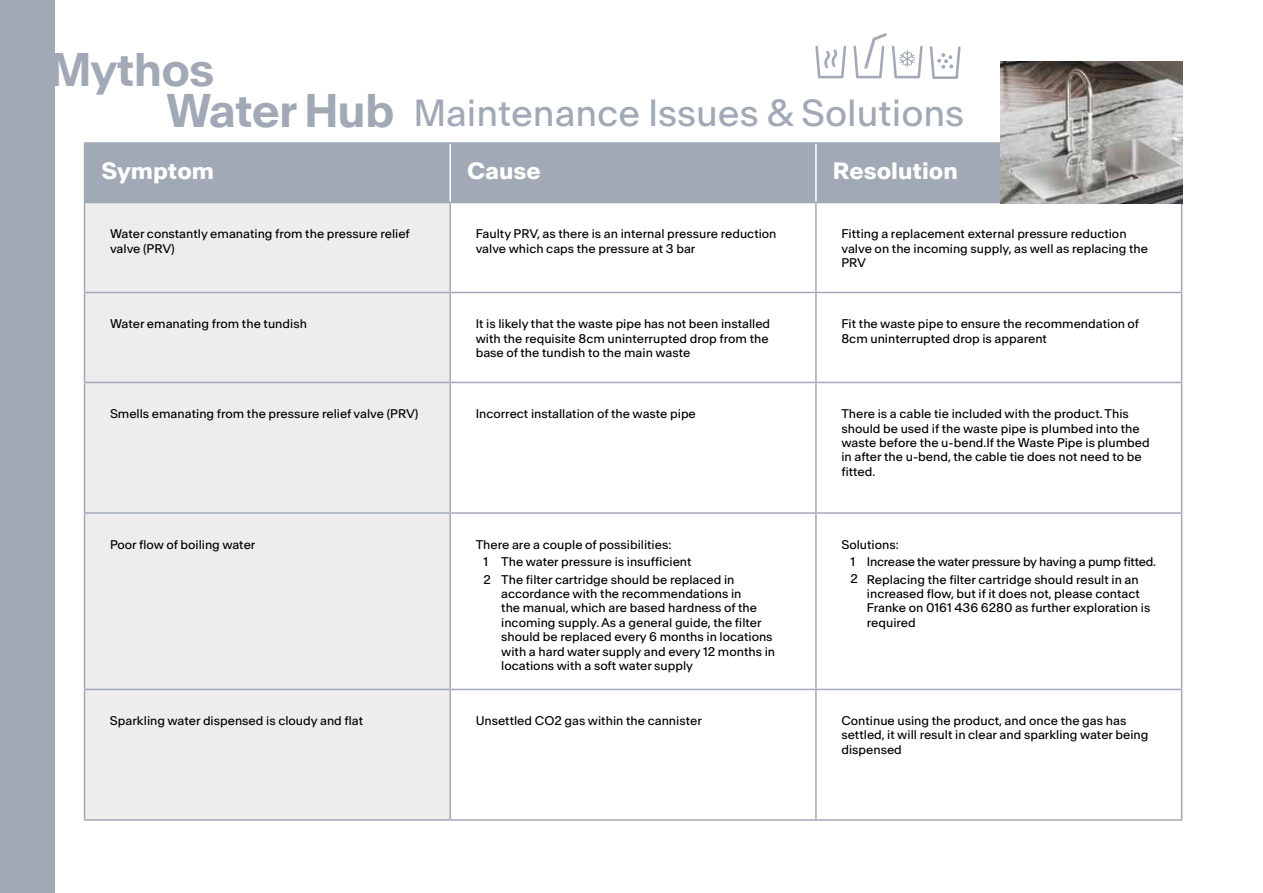
<style>
.page{position:relative;width:1263px;height:893px;background:#fff}
.page>*{position:absolute;margin:0;border:0;box-sizing:border-box;transform-origin:0 0}
.t1{font:45px "Antarctica VAR";letter-spacing:-.02em;color:#a1a9b7}
.t2{font:36px "Antarctica";color:#a1a9b7}
.t3{font:700 22.5px "Antarctica";color:#fff}
.t4{font:12px/14.4px "Antarctica";color:#000}
</style>
<div class="page">
<div style="left:85px;top:144px;width:915px;height:58px;background:#a1a9b7"></div>
<div style="left:85px;top:203px;width:364px;height:616px;background:#ededed"></div>
<hr style="left:449px;top:144px;width:2px;height:58px;background:#fff">
<hr style="left:815px;top:144px;width:2px;height:58px;background:#fff">
<hr style="left:84px;top:142px;width:366px;height:2px;background:#a1a9b7">
<hr style="left:84px;top:144px;width:1px;height:58px;background:#a1a9b7">
<hr style="left:450px;top:142px;width:366px;height:2px;background:#a1a9b7">
<hr style="left:816px;top:142px;width:366px;height:2px;background:#a1a9b7">
<hr style="left:84px;top:202px;width:366px;height:1px;background:#a1a9b7">
<hr style="left:450px;top:202px;width:366px;height:1px;background:#a1a9b7">
<hr style="left:816px;top:202px;width:366px;height:1px;background:#a1a9b7">
<hr style="left:84px;top:203px;width:1px;height:89px;background:#a1a9b7">
<hr style="left:449px;top:203px;width:2px;height:89px;background:#a1a9b7">
<hr style="left:815px;top:203px;width:2px;height:89px;background:#a1a9b7">
<hr style="left:1181px;top:203px;width:1px;height:89px;background:#a1a9b7">
<hr style="left:84px;top:292px;width:366px;height:1px;background:#a1a9b7">
<hr style="left:84px;top:293px;width:1px;height:89px;background:#a1a9b7">
<hr style="left:450px;top:292px;width:366px;height:1px;background:#a1a9b7">
<hr style="left:449px;top:293px;width:2px;height:89px;background:#a1a9b7">
<hr style="left:816px;top:292px;width:366px;height:1px;background:#a1a9b7">
<hr style="left:815px;top:293px;width:2px;height:89px;background:#a1a9b7">
<hr style="left:1181px;top:293px;width:1px;height:89px;background:#a1a9b7">
<hr style="left:84px;top:382px;width:366px;height:1px;background:#a1a9b7">
<hr style="left:84px;top:383px;width:1px;height:129px;background:#a1a9b7">
<hr style="left:450px;top:382px;width:366px;height:1px;background:#a1a9b7">
<hr style="left:449px;top:383px;width:2px;height:129px;background:#a1a9b7">
<hr style="left:816px;top:382px;width:366px;height:1px;background:#a1a9b7">
<hr style="left:815px;top:383px;width:2px;height:129px;background:#a1a9b7">
<hr style="left:1181px;top:383px;width:1px;height:129px;background:#a1a9b7">
<hr style="left:84px;top:512px;width:366px;height:2px;background:#a1a9b7">
<hr style="left:84px;top:514px;width:1px;height:175px;background:#a1a9b7">
<hr style="left:450px;top:512px;width:366px;height:2px;background:#a1a9b7">
<hr style="left:449px;top:514px;width:2px;height:175px;background:#a1a9b7">
<hr style="left:816px;top:512px;width:366px;height:2px;background:#a1a9b7">
<hr style="left:815px;top:514px;width:2px;height:175px;background:#a1a9b7">
<hr style="left:1181px;top:514px;width:1px;height:175px;background:#a1a9b7">
<hr style="left:84px;top:689px;width:366px;height:1px;background:#a1a9b7">
<hr style="left:84px;top:690px;width:1px;height:129px;background:#a1a9b7">
<hr style="left:450px;top:689px;width:366px;height:1px;background:#a1a9b7">
<hr style="left:449px;top:690px;width:2px;height:129px;background:#a1a9b7">
<hr style="left:816px;top:689px;width:366px;height:1px;background:#a1a9b7">
<hr style="left:815px;top:690px;width:2px;height:129px;background:#a1a9b7">
<hr style="left:1181px;top:690px;width:1px;height:129px;background:#a1a9b7">
<hr style="left:84px;top:819px;width:366px;height:2px;background:#a1a9b7">
<hr style="left:450px;top:819px;width:366px;height:2px;background:#a1a9b7">
<hr style="left:816px;top:819px;width:366px;height:2px;background:#a1a9b7">
<div style="left:0;top:0;width:54px;height:893px;background:#a1a9b7"></div>
<img style="left:1000px;top:62px;width:182px;height:141px">
<svg style="left:815px;top:33px;width:146px;height:46px"></svg>
<h1 class="t1" style="left:49px;top:39px;width:167px">Mythos</h1>
<h1 class="t1" style="left:166px;top:80px;width:230px">Water Hub</h1>
<h2 class="t2" style="left:414px;top:89px;width:552px">Maintenance Issues &amp; Solutions</h2>
<h3 class="t3" style="left:102px;top:156px;width:114px">Symptom</h3>
<h3 class="t3" style="left:467px;top:156px;width:75px">Cause</h3>
<h3 class="t3" style="left:833px;top:156px;width:126px">Resolution</h3>
<p class="t4" style="left:110px;top:227px;width:301px">Water constantly emanating from the pressure relief valve (PRV)</p>
<p class="t4" style="left:476px;top:227px;width:302px">Faulty PRV, as there is an internal pressure reduction valve which caps the pressure at 3 bar</p>
<p class="t4" style="left:841px;top:227px;width:308px">Fitting a replacement external pressure reduction valve on the incoming supply, as well as replacing the<br>PRV</p>
<p class="t4" style="left:110px;top:317px;width:198px">Water emanating from the tundish</p>
<p class="t4" style="left:476px;top:317px;width:296px">It is likely that the waste pipe has not been installed with the requisite 8cm uninterrupted drop from the base of the tundish to the main waste</p>
<p class="t4" style="left:841px;top:317px;width:299px">Fit the waste pipe to ensure the recommendation of<br>8cm uninterrupted drop is apparent</p>
<p class="t4" style="left:110px;top:407px;width:310px">Smells emanating from the pressure relief valve (PRV)</p>
<p class="t4" style="left:476px;top:407px;width:222px">Incorrect installation of the waste pipe</p>
<p class="t4" style="left:841px;top:407px;width:310px">There is a cable tie included with the product. This should be used if the waste pipe is plumbed into the waste before the u-bend.If the Waste Pipe is plumbed in after the u-bend, the cable tie does not need to be fitted.</p>
<p class="t4" style="left:867px;top:536px;width:291px;line-height:17.4px;text-indent:-26px">Solutions:<br>Increase the water pressure by having a pump fitted.<br>Replacing the filter cartridge should result in an</p>
<p class="t4" style="left:867px;top:587px;width:285px">increased flow, but if it does not, please contact<br>Franke on 0161 436 6280 as further exploration is required</p>
<p class="t4" style="left:110px;top:537px;width:147px">Poor flow of boiling water</p>
<p class="t4" style="left:501px;top:536px;width:235px;line-height:17.4px;text-indent:-26px">There are a couple of possibilities:<br>The water pressure is insufficient<br>The filter cartridge should be replaced in</p>
<p class="t4" style="left:501px;top:587px;width:275px">accordance with the recommendations in<br>the manual, which are based hardness of the incoming supply. As a general guide, the filter should be replaced every 6 months in locations with a hard water supply and every 12 months in locations with a soft water supply</p>
<p class="t4" style="left:484px;top:553px;width:9px;line-height:17.4px">1<br>2</p>
<p class="t4" style="left:850px;top:553px;width:9px;line-height:17.4px">1<br>2</p>
<p class="t4" style="left:110px;top:714px;width:255px">Sparkling water dispensed is cloudy and flat</p>
<p class="t4" style="left:476px;top:714px;width:228px">Unsettled CO2 gas within the cannister</p>
<p class="t4" style="left:841px;top:714px;width:309px">Continue using the product, and once the gas has settled, it will result in clear and sparkling water being dispensed</p>
</div>
